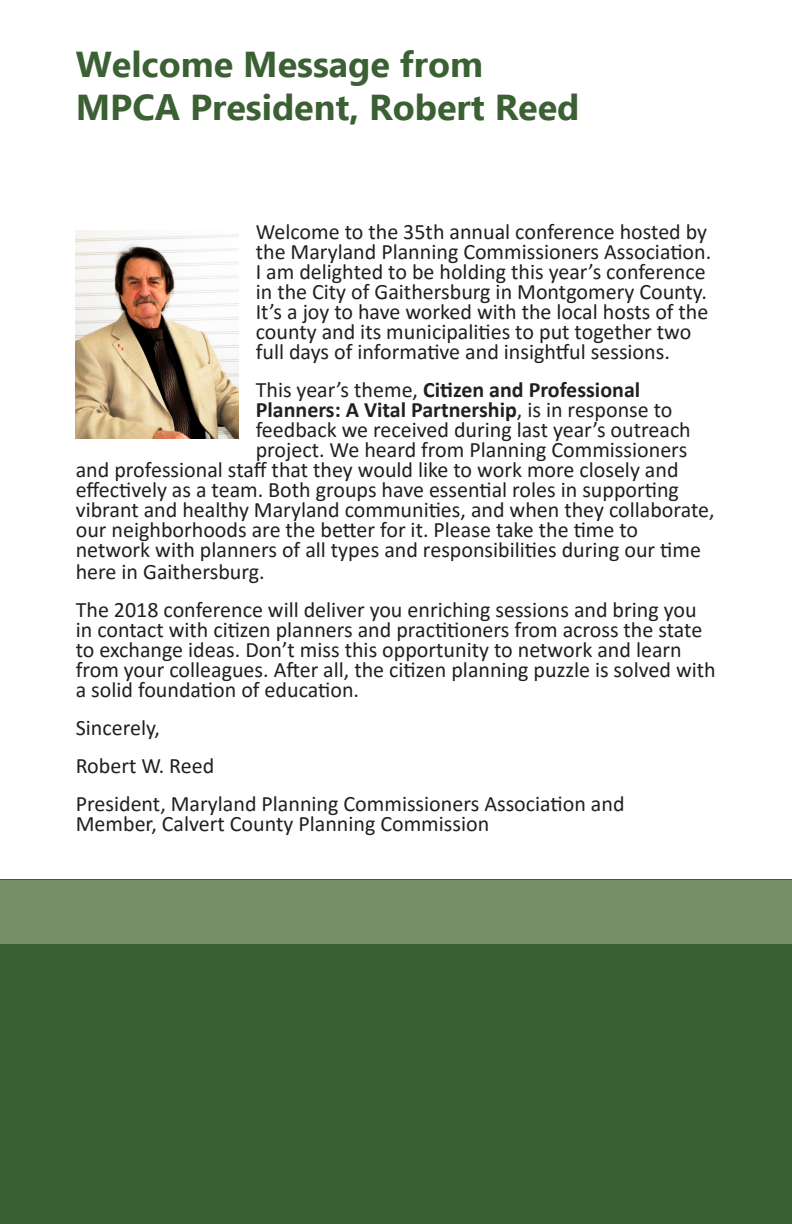
<style>
.page{position:relative;width:792px;height:1224px;background:#fff}
.page>*{position:absolute;margin:0;border:0;box-sizing:border-box;transform-origin:0 0}
.Header_1{font:700 36px/43.2px "Ebrima";color:#3b6034}
.Presenter_Bio{font:22px/20px "Calibri";color:#231f20}
.Presenter_Bio-2{font:700 22px "Calibri";color:#231f20}
.s1{font-weight:400}
</style>
<div class="page">
<img style="left:76px;top:231px;width:163px;height:208px">
<div style="left:0;top:880px;width:792px;height:344px;background:#3b6034"></div>
<div style="left:0;top:880px;width:792px;height:63px;background:#778f68"></div>
<p class="Header_1" style="left:76px;top:41px;width:505px">Welcome Message from<br>MPCA President, Robert Reed</p>
<p class="Presenter_Bio" style="left:256px;top:222px;width:457px">Welcome to the 35th annual conference hosted by the Maryland Planning Commissioners Association.<br>I am delighted to be holding this year’s conference in the City of Gaithersburg in Montgomery County.<br>It’s a joy to have worked with the local hosts of the county and its municipalities to put together two full days of informative and insightful sessions.</p>
<p class="Presenter_Bio-2" style="left:256px;top:375px;width:386px"><span class="s1">This year’s theme,</span> Citizen and Professional</p>
<p class="Presenter_Bio-2" style="left:256px;top:395px;width:418px">Planners: A Vital Partnership<span class="s1">, is in response to</span></p>
<p class="Presenter_Bio" style="left:256px;top:420px;width:437px">feedback we received during last year’s outreach</p>
<p class="Presenter_Bio" style="left:256px;top:440px;width:433px">project. We heard from Planning Commissioners</p>
<p class="Presenter_Bio" style="left:76px;top:460px;width:604px">and professional staff that they would like to work more closely and</p>
<p class="Presenter_Bio" style="left:76px;top:480px;width:605px">effectively as a team. Both groups have essential roles in supporting</p>
<p class="Presenter_Bio" style="left:76px;top:500px;width:640px">vibrant and healthy Maryland communities, and when they collaborate,</p>
<p class="Presenter_Bio" style="left:76px;top:520px;width:564px">our neighborhoods are the better for it. Please take the time to</p>
<p class="Presenter_Bio" style="left:76px;top:540px;width:627px">network with planners of all types and responsibilities during our time</p>
<p class="Presenter_Bio" style="left:76px;top:562px;width:191px">here in Gaithersburg.</p>
<p class="Presenter_Bio" style="left:76px;top:600px;width:641px">The 2018 conference will deliver you enriching sessions and bring you in contact with citizen planners and practitioners from across the state to exchange ideas. Don’t miss this opportunity to network and learn from your colleagues. After all, the citizen planning puzzle is solved with a solid foundation of education.</p>
<p class="Presenter_Bio" style="left:76px;top:718px;width:86px">Sincerely,</p>
<p class="Presenter_Bio" style="left:76px;top:756px;width:140px">Robert W. Reed</p>
<p class="Presenter_Bio" style="left:76px;top:794px;width:550px">President, Maryland Planning Commissioners Association and<br>Member, Calvert County Planning Commission</p>
</div>
